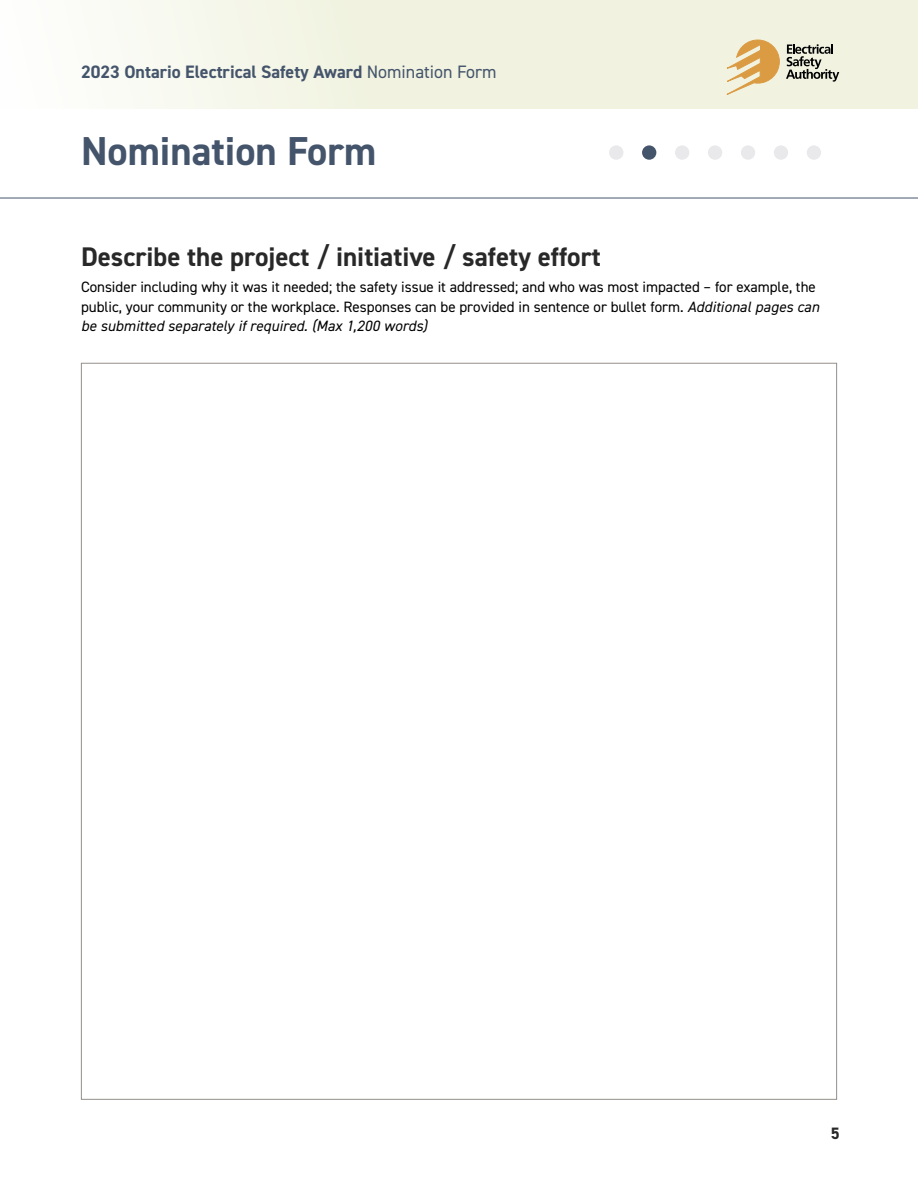
<style>
.page{position:relative;width:918px;height:1188px;background:#fff}
.page>*{position:absolute;margin:0;border:0;box-sizing:border-box;transform-origin:0 0}
.t1{font:700 40.5px "DIN2014";color:#44546b}
.t2{font:700 27px "DIN2014";color:#292828}
.t3{font:700 18px "DIN2014";color:#44546b}
.t4{font:700 16.5px "DIN2014";color:#292828}
.t5{font:15px/19.5px "DIN2014";color:#000}
.s1{font-weight:400}
.s2{font-style:italic}
</style>
<div class="page">
<div style="left:0;top:0;width:918px;height:109px;background:linear-gradient(to right,#f9faf3,#eef0d9)"></div>
<hr style="left:0;top:198px;width:918px;height:1px;background:#44546b">
<svg style="left:721px;top:40px;width:59px;height:57px;background:#e8cfa0"></svg>
<svg style="left:786px;top:44px;width:53px;height:38px;background:#aaab9e"></svg>
<div style="left:807px;top:145px;width:14px;height:15px;background:#e9e8ea;border-radius:50%"></div>
<div style="left:741px;top:145px;width:14px;height:15px;background:#e9e8ea;border-radius:50%"></div>
<div style="left:675px;top:145px;width:14px;height:15px;background:#e9e8ea;border-radius:50%"></div>
<div style="left:609px;top:145px;width:14px;height:15px;background:#e9e8ea;border-radius:50%"></div>
<div style="left:774px;top:145px;width:14px;height:15px;background:#e9e8ea;border-radius:50%"></div>
<div style="left:708px;top:145px;width:14px;height:15px;background:#e9e8ea;border-radius:50%"></div>
<div style="left:642px;top:145px;width:14px;height:15px;background:#44546b;border-radius:50%"></div>
<p class="t3" style="left:81px;top:60px;width:417px">2023 Ontario Electrical Safety Award <span class="s1">Nomination Form</span></p>
<h1 class="t1" style="left:81px;top:124px;width:297px">Nomination Form</h1>
<h2 class="t2" style="left:81px;top:239px;width:521px">Describe the project / initiative / safety effort</h2>
<p class="t5" style="left:81px;top:277px;width:740px">Consider including why it was it needed; the safety issue it addressed; and who was most impacted – for example, the public, your community or the workplace. Responses can be provided in sentence or bullet form. <span class="s2">Additional pages can be submitted separately if required. (Max 1,200 words)</span></p>
<p class="t4" style="left:831px;top:1123px;width:10px">5</p>
</div>
